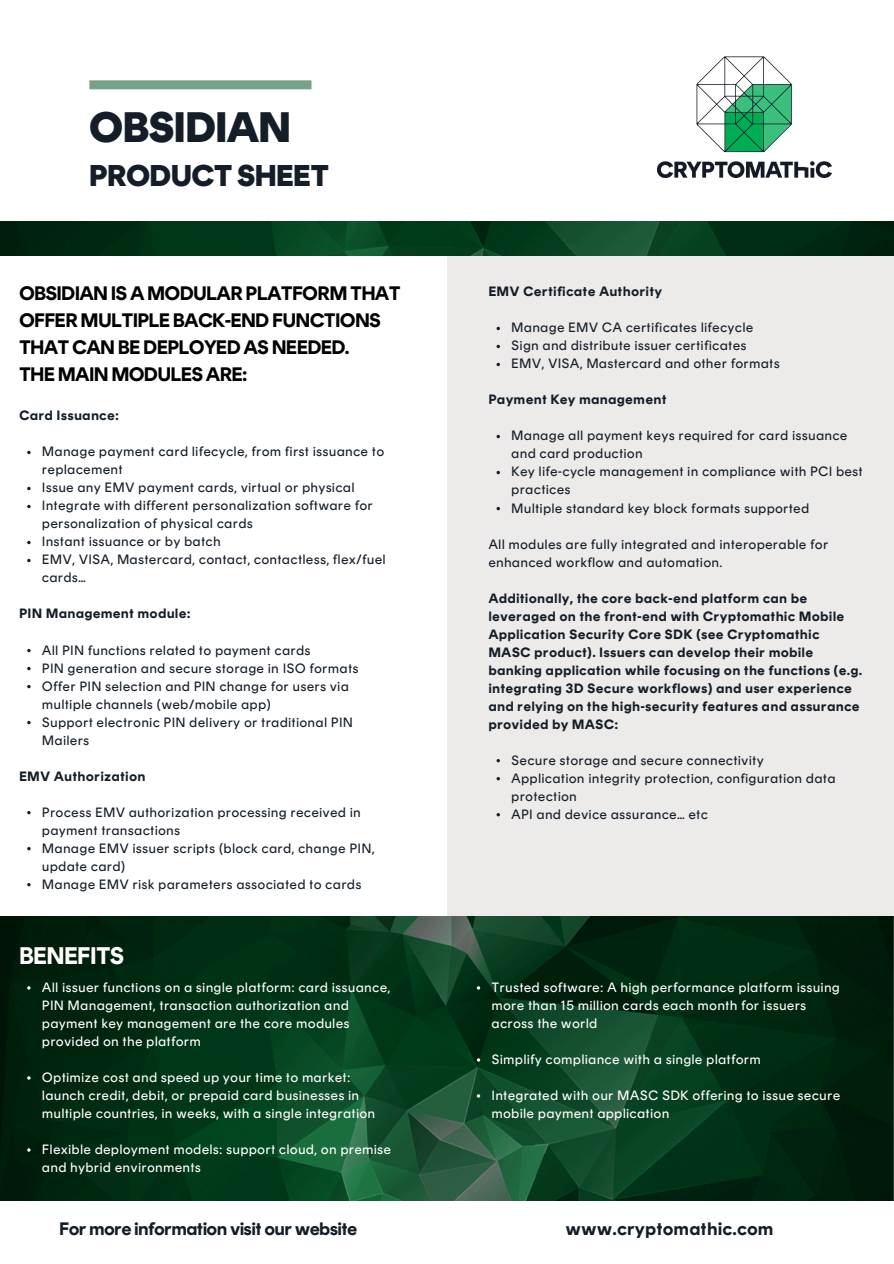
<style>
.page{position:relative;width:894px;height:1264px;background:#fff}
.page>*{position:absolute;margin:0;border:0;box-sizing:border-box;transform-origin:0 0}
.t1{font:900 42.6px "Rund Display";letter-spacing:.005em;color:#151e28}
.t2{font:900 30px "Rund Display";color:#151e28}
.t3{font:700 24px "Rund Display";color:#fff}
.t4{font:700 19.5px/27px "Rund Display";letter-spacing:-.005em;color:#000}
.t5{font:700 18px "Rund Display";color:#151e28}
.t6{font:700 18px "Rund Display";letter-spacing:.04em;color:#151e28}
.t7{font:13.5px/18px "Rund Display";letter-spacing:.06em;color:#151e28}
.t8{font:13.5px/18px "Rund Display";letter-spacing:.06em;color:#fff}
.t9{font:700 13.5px/18px "Rund Display";letter-spacing:.06em;color:#151e28}
</style>
<div class="page">
<div style="left:446px;top:255px;width:447px;height:739px;background:#edeaea"></div>
<img style="left:0;top:221px;width:893px;height:34px">
<div style="left:89px;top:80px;width:222px;height:9px;background:#77a289"></div>
<svg style="left:27px;top:451px;width:4px;height:3px"></svg>
<svg style="left:27px;top:487px;width:4px;height:3px"></svg>
<svg style="left:27px;top:505px;width:4px;height:3px"></svg>
<svg style="left:27px;top:541px;width:4px;height:3px"></svg>
<svg style="left:27px;top:559px;width:4px;height:3px"></svg>
<svg style="left:27px;top:649px;width:4px;height:3px"></svg>
<svg style="left:27px;top:667px;width:4px;height:3px"></svg>
<svg style="left:27px;top:685px;width:4px;height:3px"></svg>
<svg style="left:27px;top:721px;width:4px;height:3px"></svg>
<svg style="left:27px;top:811px;width:4px;height:3px"></svg>
<svg style="left:27px;top:847px;width:4px;height:3px"></svg>
<svg style="left:27px;top:883px;width:4px;height:3px"></svg>
<img style="left:657px;top:161px;width:174px;height:16px">
<svg style="left:696px;top:56px;width:95px;height:96px"></svg>
<img style="left:0;top:916px;width:893px;height:284px">
<svg style="left:496px;top:327px;width:4px;height:3px"></svg>
<svg style="left:496px;top:345px;width:4px;height:3px"></svg>
<svg style="left:496px;top:363px;width:4px;height:3px"></svg>
<svg style="left:496px;top:435px;width:4px;height:3px"></svg>
<svg style="left:496px;top:471px;width:4px;height:3px"></svg>
<svg style="left:496px;top:507px;width:4px;height:3px"></svg>
<svg style="left:496px;top:759px;width:4px;height:3px"></svg>
<svg style="left:496px;top:777px;width:4px;height:3px"></svg>
<svg style="left:496px;top:813px;width:4px;height:3px"></svg>
<svg style="left:27px;top:986px;width:4px;height:3px"></svg>
<svg style="left:27px;top:1076px;width:4px;height:3px"></svg>
<svg style="left:27px;top:1148px;width:4px;height:3px"></svg>
<svg style="left:476px;top:986px;width:4px;height:3px"></svg>
<svg style="left:476px;top:1058px;width:4px;height:3px"></svg>
<svg style="left:476px;top:1094px;width:4px;height:3px"></svg>
<p class="t1" style="left:89px;top:110px;width:203px">OBSIDIAN</p>
<p class="t2" style="left:89px;top:163px;width:241px">PRODUCT SHEET</p>
<h5 class="t4" style="left:19px;top:282px;width:382px">OBSIDIAN IS A MODULAR PLATFORM THAT<br>OFFER MULTIPLE BACK-END FUNCTIONS<br>THAT CAN BE DEPLOYED AS NEEDED.<br>THE MAIN MODULES ARE:</h5>
<p class="t9" style="left:19px;top:408px;width:101px">Card Issuance:</p>
<p class="t7" style="left:42px;top:444px;width:343px">Manage payment card lifecycle, from first issuance to replacement</p>
<p class="t7" style="left:42px;top:480px;width:313px">Issue any EMV payment cards, virtual or physical</p>
<p class="t7" style="left:42px;top:498px;width:332px">Integrate with different personalization software for personalization of physical cards</p>
<h5 class="t7" style="left:42px;top:534px;width:180px">Instant issuance or by batch</h5>
<p class="t7" style="left:42px;top:552px;width:344px">EMV, VISA, Mastercard, contact, contactless, flex/fuel cards…</p>
<p class="t9" style="left:19px;top:606px;width:172px">PIN Management module:</p>
<p class="t7" style="left:42px;top:642px;width:269px">All PIN functions related to payment cards</p>
<p class="t7" style="left:42px;top:660px;width:317px">PIN generation and secure storage in ISO formats</p>
<h5 class="t7" style="left:42px;top:678px;width:308px">Offer PIN selection and PIN change for users via multiple channels (web/mobile app)</h5>
<p class="t7" style="left:42px;top:714px;width:312px">Support electronic PIN delivery or traditional PIN<br>Mailers</p>
<p class="t9" style="left:19px;top:768px;width:127px">EMV Authorization</p>
<p class="t7" style="left:42px;top:804px;width:320px">Process EMV authorization processing received in payment transactions</p>
<h3 class="t7" style="left:42px;top:840px;width:333px">Manage EMV issuer scripts (block card, change PIN, update card)</h3>
<h5 class="t7" style="left:42px;top:876px;width:320px">Manage EMV risk parameters associated to cards</h5>
<p class="t3" style="left:19px;top:945px;width:106px">BENEFITS</p>
<p class="t8" style="left:42px;top:979px;width:349px">All issuer functions on a single platform: card issuance, PIN Management, transaction authorization and payment key management are the core modules provided on the platform</p>
<p class="t8" style="left:42px;top:1069px;width:334px">Optimize cost and speed up your time to market: launch credit, debit, or prepaid card businesses in multiple countries, in weeks, with a single integration</p>
<p class="t8" style="left:42px;top:1141px;width:350px">Flexible deployment models: support cloud, on premise and hybrid environments</p>
<p class="t9" style="left:488px;top:284px;width:175px">EMV Certificate Authority</p>
<p class="t7" style="left:511px;top:320px;width:243px">Manage EMV CA certificates lifecycle</p>
<p class="t7" style="left:511px;top:338px;width:236px">Sign and distribute issuer certificates</p>
<h5 class="t7" style="left:511px;top:356px;width:269px">EMV, VISA, Mastercard and other formats</h5>
<p class="t9" style="left:488px;top:392px;width:179px">Payment Key management</p>
<p class="t7" style="left:511px;top:428px;width:337px">Manage all payment keys required for card issuance and card production</p>
<p class="t7" style="left:511px;top:464px;width:352px">Key life-cycle management in compliance with PCI best practices</p>
<h5 class="t7" style="left:511px;top:500px;width:299px">Multiple standard key block formats supported</h5>
<p class="t7" style="left:488px;top:536px;width:341px">All modules are fully integrated and interoperable for enhanced workflow and automation.</p>
<p class="t9" style="left:488px;top:590px;width:374px">Additionally, the core back-end platform can be leveraged on the front-end with Cryptomathic Mobile Application Security Core SDK (see Cryptomathic MASC product). Issuers can develop their mobile banking application while focusing on the functions (e.g. integrating 3D Secure workflows) and user experience and relying on the high-security features and assurance provided by MASC:</p>
<p class="t7" style="left:511px;top:752px;width:253px">Secure storage and secure connectivity</p>
<p class="t7" style="left:511px;top:770px;width:325px">Application integrity protection, configuration data protection</p>
<h2 class="t7" style="left:511px;top:806px;width:198px">API and device assurance… etc</h2>
<p class="t8" style="left:491px;top:979px;width:349px">Trusted software: A high performance platform issuing more than 15 million cards each month for issuers across the world</p>
<p class="t8" style="left:491px;top:1051px;width:270px">Simplify compliance with a single platform</p>
<h4 class="t8" style="left:491px;top:1087px;width:349px">Integrated with our MASC SDK offering to issue secure mobile payment application</h4>
<p class="t5" style="left:59px;top:1221px;width:299px">For more information visit our website</p>
<p class="t6" style="left:565px;top:1221px;width:209px">www.cryptomathic.com</p>
</div>
